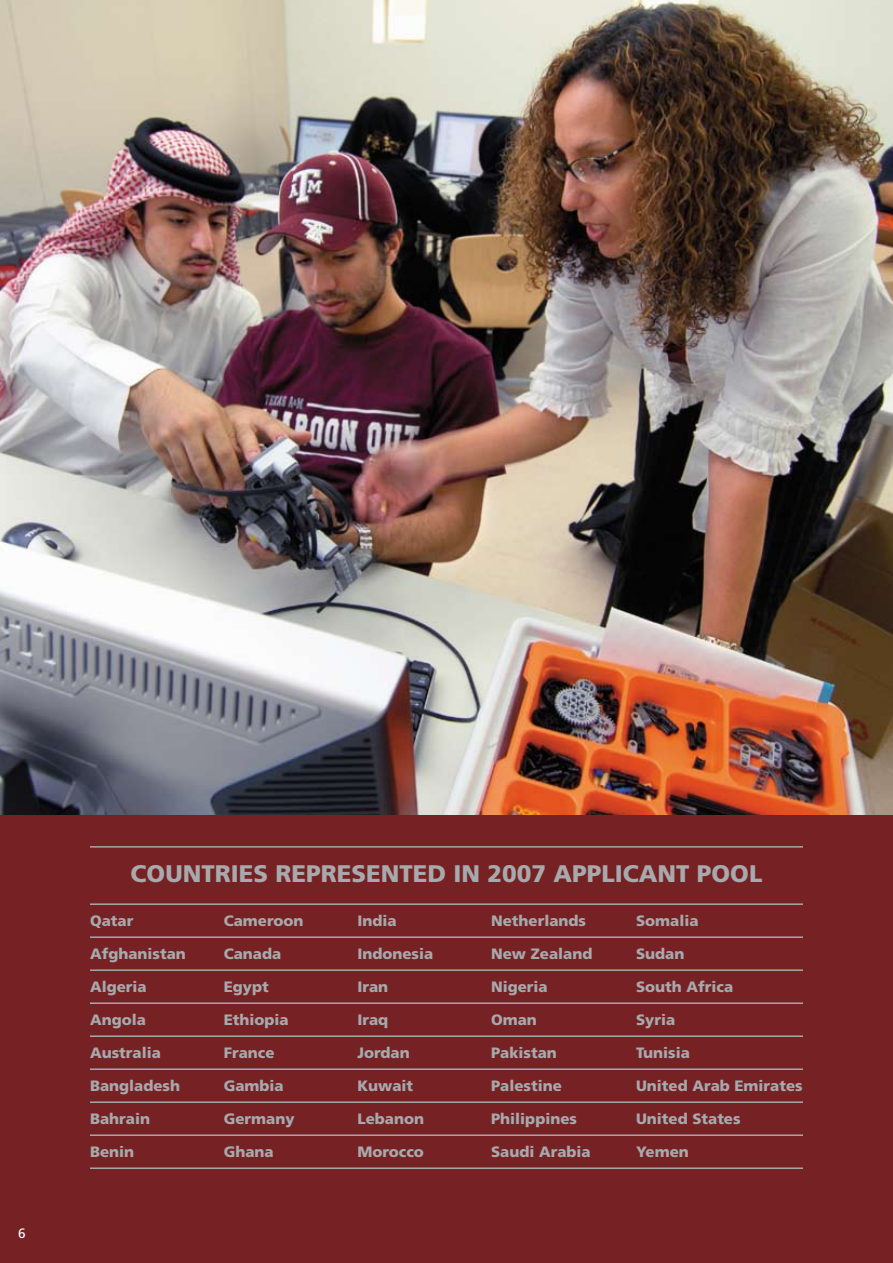
<style>
.page{position:relative;width:893px;height:1263px;background:#fff}
.page>*{position:absolute;margin:0;border:0;box-sizing:border-box;transform-origin:0 0}
.t1{font:900 24px "Frutiger LT Std";color:#a7a9ac}
.t2{font:900 15px/33px "Frutiger LT Std";color:#a7a9ac}
.t3{font:13.5px "Frutiger LT Std";color:#fff}
</style>
<div class="page">
<img style="left:0;top:0;width:893px;height:815px">
<div style="left:0;top:815px;width:893px;height:448px;background:#762123"></div>
<hr style="left:90px;top:846px;width:713px;height:2px;background:#a7a9ac">
<hr style="left:90px;top:936px;width:713px;height:2px;background:#a7a9ac">
<hr style="left:90px;top:903px;width:713px;height:2px;background:#a7a9ac">
<hr style="left:90px;top:969px;width:713px;height:2px;background:#a7a9ac">
<hr style="left:90px;top:1002px;width:713px;height:2px;background:#a7a9ac">
<hr style="left:90px;top:1035px;width:713px;height:2px;background:#a7a9ac">
<hr style="left:90px;top:1068px;width:713px;height:2px;background:#a7a9ac">
<hr style="left:90px;top:1101px;width:713px;height:2px;background:#a7a9ac">
<hr style="left:90px;top:1134px;width:713px;height:2px;background:#a7a9ac">
<hr style="left:90px;top:1167px;width:713px;height:2px;background:#a7a9ac">
<p class="t3" style="left:18px;top:1225px;width:9px">6</p>
<h1 class="t1" style="left:131px;top:859px;width:633px">Countries represented in 2007 Applicant Pool</h1>
<p class="t2" style="left:90px;top:904px;width:45px">Qatar</p>
<p class="t2" style="left:90px;top:937px;width:97px">Afghanistan</p>
<p class="t2" style="left:90px;top:970px;width:58px">Algeria</p>
<p class="t2" style="left:90px;top:1003px;width:57px">Angola</p>
<p class="t2" style="left:90px;top:1036px;width:72px">Australia</p>
<p class="t2" style="left:90px;top:1069px;width:92px">Bangladesh</p>
<p class="t2" style="left:90px;top:1102px;width:62px">Bahrain</p>
<p class="t2" style="left:90px;top:1135px;width:46px">Benin</p>
<p class="t2" style="left:357px;top:904px;width:41px">India</p>
<p class="t2" style="left:357px;top:937px;width:77px">Indonesia</p>
<p class="t2" style="left:357px;top:970px;width:32px">Iran</p>
<p class="t2" style="left:357px;top:1003px;width:32px">Iraq</p>
<p class="t2" style="left:357px;top:1036px;width:54px">Jordan</p>
<p class="t2" style="left:357px;top:1069px;width:57px">Kuwait</p>
<p class="t2" style="left:357px;top:1102px;width:68px">Lebanon</p>
<p class="t2" style="left:357px;top:1135px;width:68px">Morocco</p>
<p class="t2" style="left:491px;top:904px;width:97px">Netherlands</p>
<p class="t2" style="left:491px;top:937px;width:103px">New Zealand</p>
<p class="t2" style="left:491px;top:970px;width:58px">Nigeria</p>
<p class="t2" style="left:491px;top:1003px;width:47px">Oman</p>
<p class="t2" style="left:491px;top:1036px;width:72px">Pakistan<br>Palestine</p>
<p class="t2" style="left:491px;top:1102px;width:87px">Philippines</p>
<p class="t2" style="left:491px;top:1135px;width:101px">Saudi Arabia</p>
<p class="t2" style="left:636px;top:904px;width:64px">Somalia</p>
<p class="t2" style="left:636px;top:937px;width:50px">Sudan</p>
<p class="t2" style="left:636px;top:970px;width:99px">South Africa</p>
<p class="t2" style="left:636px;top:1003px;width:41px">Syria</p>
<p class="t2" style="left:636px;top:1036px;width:55px">Tunisia</p>
<p class="t2" style="left:636px;top:1069px;width:168px">United Arab Emirates</p>
<p class="t2" style="left:636px;top:1102px;width:106px">United States</p>
<p class="t2" style="left:636px;top:1135px;width:54px">Yemen</p>
<p class="t2" style="left:224px;top:904px;width:81px">Cameroon</p>
<p class="t2" style="left:224px;top:937px;width:59px">Canada</p>
<p class="t2" style="left:224px;top:970px;width:47px">Egypt</p>
<p class="t2" style="left:224px;top:1003px;width:67px">Ethiopia</p>
<p class="t2" style="left:224px;top:1036px;width:52px">France</p>
<p class="t2" style="left:224px;top:1069px;width:62px">Gambia</p>
<p class="t2" style="left:224px;top:1102px;width:72px">Germany</p>
<p class="t2" style="left:224px;top:1135px;width:52px">Ghana</p>
</div>
